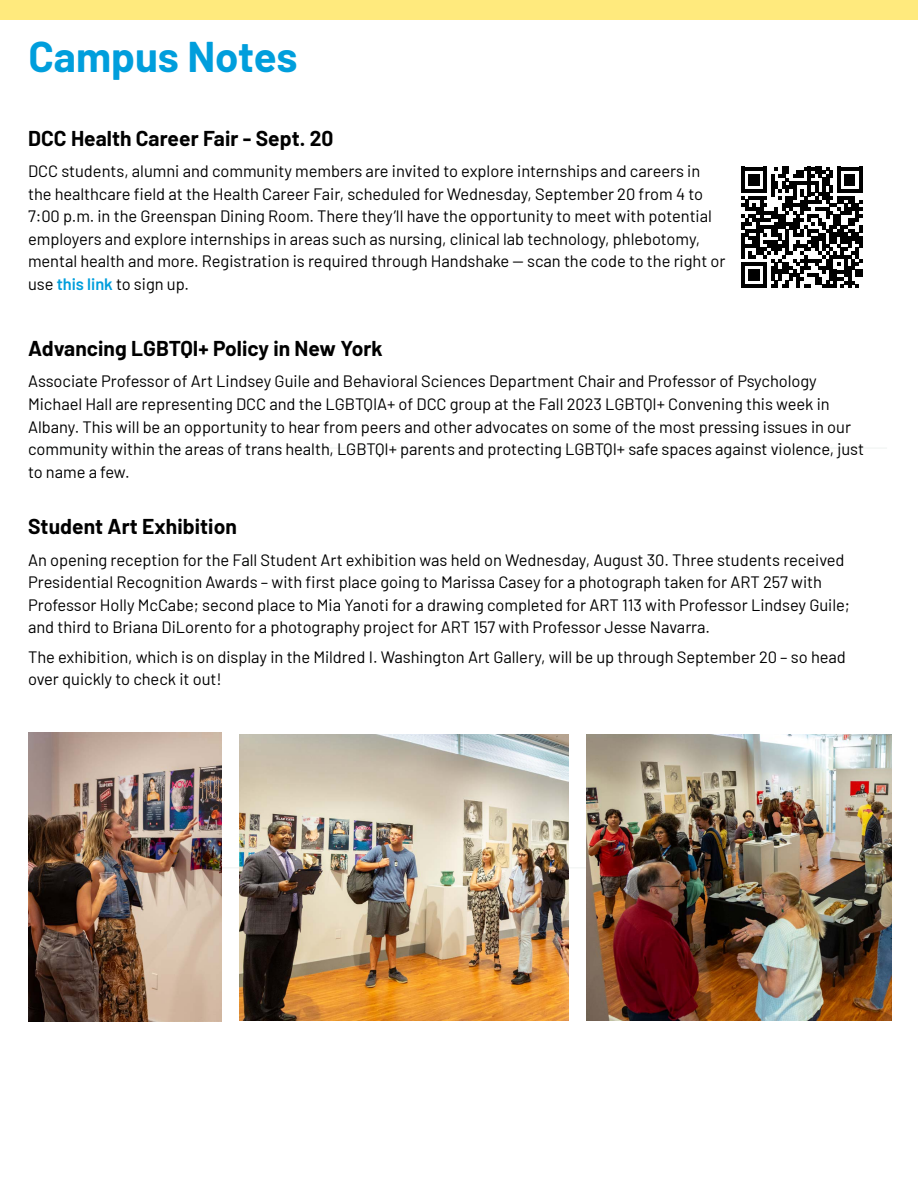
<style>
.page{position:relative;width:918px;height:1188px;background:#fff}
.page>*{position:absolute;margin:0;border:0;box-sizing:border-box;transform-origin:0 0}
.t1{font:700 42px "Barlow";color:#009edc}
.t2{font:700 21px "Barlow";letter-spacing:.005em;color:#000}
.t3{font:16.5px/22.5px "Barlow";letter-spacing:-.005em;color:#000}
.s1{font-weight:600;color:#009edc}
</style>
<div class="page">
<div style="left:0;top:0;width:918px;height:20px;background:#ffea7d"></div>
<hr style="left:28px;top:447px;width:859px;height:2px;background:#f4f6f5">
<svg style="left:741px;top:167px;width:122px;height:121px"></svg>
<hr style="left:28px;top:867px;width:863px;height:1px;background:#f4f6f5">
<img style="left:240px;top:734px;width:328px;height:287px">
<img style="left:586px;top:734px;width:306px;height:287px">
<img style="left:28px;top:732px;width:193px;height:290px">
<h1 class="t1" style="left:28px;top:26px;width:271px">Campus Notes</h1>
<h3 class="t2" style="left:28px;top:123px;width:307px">DCC Health Career Fair - Sept. 20</h3>
<p class="t3" style="left:28px;top:159px;width:677px">DCC students, alumni and community members are invited to explore internships and careers in the healthcare field at the Health Career Fair, scheduled for Wednesday, September 20 from 4 to</p>
<p class="t3" style="left:28px;top:204px;width:699px">7:00 p.m. in the Greenspan Dining Room. There they’ll have the opportunity to meet with potential employers and explore internships in areas such as nursing, clinical lab technology, phlebotomy, mental health and more. Registration is required through Handshake -- scan the code to the right or use <span class="s1">this link</span> to sign up.</p>
<h3 class="t2" style="left:28px;top:333px;width:356px">Advancing LGBTQI+ Policy in New York</h3>
<p class="t3" style="left:28px;top:369px;width:837px">Associate Professor of Art Lindsey Guile and Behavioral Sciences Department Chair and Professor of Psychology Michael Hall are representing DCC and the LGBTQIA+ of DCC group at the Fall 2023 LGBTQI+ Convening this week in Albany. This will be an opportunity to hear from peers and other advocates on some of the most pressing issues in our community within the areas of trans health, LGBTQI+ parents and protecting LGBTQI+ safe spaces against violence, just to name a few.</p>
<h3 class="t2" style="left:28px;top:511px;width:210px">Student Art Exhibition</h3>
<p class="t3" style="left:28px;top:547px;width:823px">An opening reception for the Fall Student Art exhibition was held on Wednesday, August 30. Three students received Presidential Recognition Awards – with first place going to Marissa Casey for a photograph taken for ART 257 with Professor Holly McCabe; second place to Mia Yanoti for a drawing completed for ART 113 with Professor Lindsey Guile; and third to Briana DiLorento for a photography project for ART 157 with Professor Jesse Navarra.</p>
<p class="t3" style="left:28px;top:644px;width:819px">The exhibition, which is on display in the Mildred I. Washington Art Gallery, will be up through September 20 – so head over quickly to check it out!</p>
</div>
